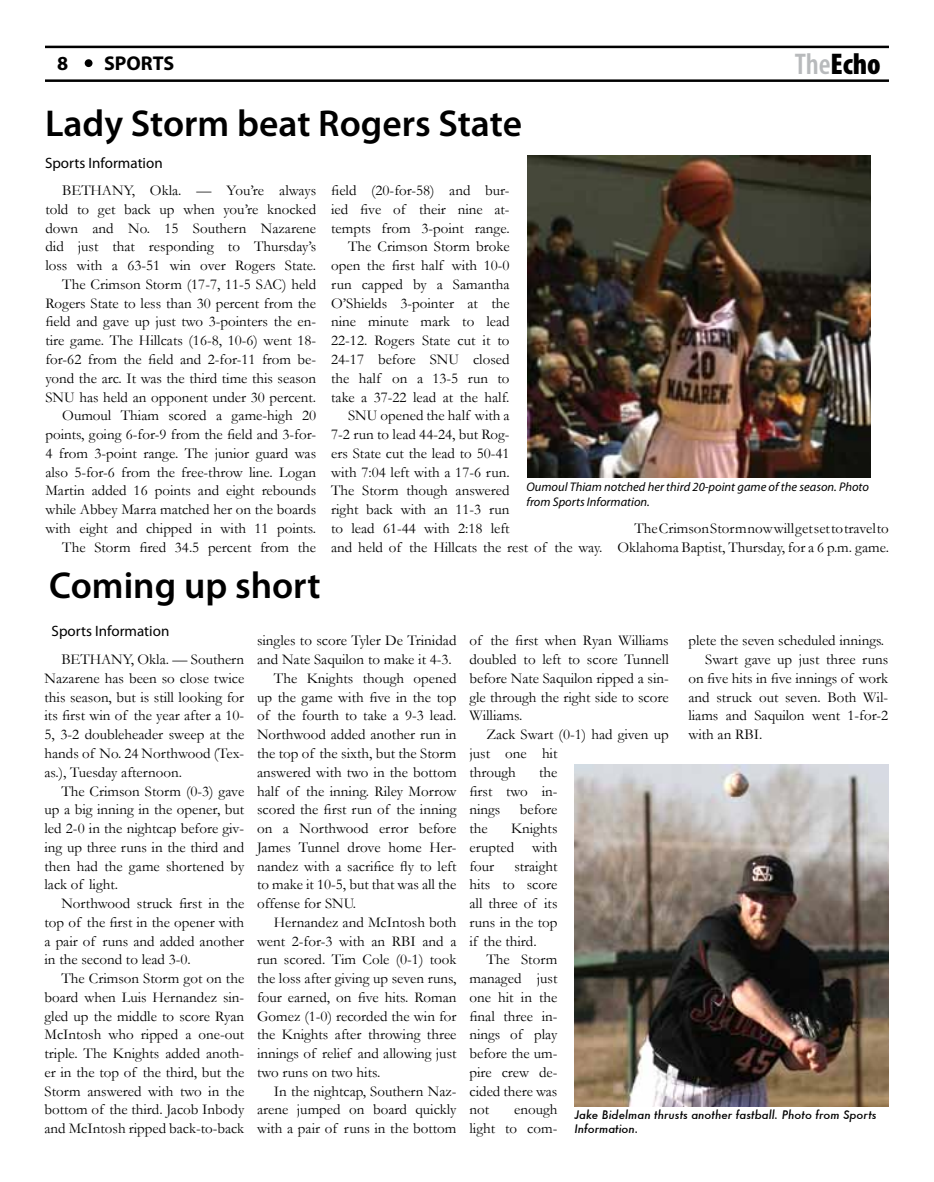
<style>
.page{position:relative;width:934px;height:1182px;background:#fff}
.page>*{position:absolute;margin:0;border:0;box-sizing:border-box;transform-origin:0 0}
.t1{font:600 37.5px "Myriad Pro";color:#000}
.t2{font:900 condensed 30px "Myriad Pro";color:#000}
.t3{font:700 20px "Myriad Pro";color:#000}
.t4{font:15px/18.8px "Garamond";color:#000;text-align:justify}
.t5{font:15px "Myriad Pro";color:#000}
.t6{font:italic 12.5px/15px "Myriad Pro";color:#000}
.t7{font:italic 500 11.5px/13.9px "Futura";color:#000}
.s1{font-weight:600;color:#b8babc}
</style>
<div class="page">
<hr style="left:45px;top:46px;width:844px;height:2px;background:#000">
<hr style="left:45px;top:79px;width:844px;height:3px;background:#000">
<div style="left:85px;top:59px;width:8px;height:8px;background:#000;border-radius:50%"></div>
<img style="left:528px;top:155px;width:342px;height:322px">
<img style="left:575px;top:764px;width:314px;height:341px">
<h3 class="t3" style="left:57px;top:50px;width:13px">8</h3>
<h3 class="t3" style="left:104px;top:50px;width:72px">SPORTS</h3>
<h2 class="t2" style="left:794px;top:48px;width:88px"><span class="s1">The</span>Echo</h2>
<h1 class="t1" style="left:45px;top:100px;width:478px">Lady Storm beat Rogers State</h1>
<p class="t5" style="left:45px;top:154px;width:119px">Sports Information</p>
<p class="t4" style="left:45px;top:181px;width:272px;text-align:right">BETHANY, Okla. — You’re always told to get back up when you’re knocked down and No. 15 Southern Nazarene did just that responding to Thursday’s loss with a 63-51 win over Rogers State.<br>The Crimson Storm (17-7, 11-5 SAC) held Rogers State to less than 30 percent from the field and gave up just two 3-pointers the en&shy;tire game. The Hillcats (16-8, 10-6) went 18- for-62 from the field and 2-for-11 from be&shy;yond the arc. It was the third time this season SNU has held an opponent under 30 percent.<br>Oumoul Thiam scored a game-high 20 points, going 6-for-9 from the field and 3-for-4 from 3-point range. The junior guard was also 5-for-6 from the free-throw line. Logan Martin added 16 points and eight rebounds while Abbey Marra matched her on the boards with eight and chipped in with 11 points.<br>The Storm fired 34.5 percent from the</p>
<p class="t4" style="left:331px;top:181px;width:180px">field (20-for-58) and bur-</p>
<p class="t4" style="left:331px;top:200px;width:180px">ied five of their nine at-</p>
<p class="t4" style="left:331px;top:218px;width:180px">tempts from 3-point range.</p>
<p class="t4" style="left:348px;top:237px;width:163px">The Crimson Storm broke</p>
<p class="t4" style="left:331px;top:256px;width:180px">open the first half with 10-0</p>
<p class="t4" style="left:331px;top:275px;width:180px">run capped by a Samantha</p>
<p class="t4" style="left:331px;top:293px;width:180px">O’Shields 3-pointer at the</p>
<p class="t4" style="left:331px;top:312px;width:180px">nine minute mark to lead</p>
<p class="t4" style="left:331px;top:331px;width:180px">22-12. Rogers State cut it to</p>
<p class="t4" style="left:331px;top:350px;width:180px">24-17 before SNU closed</p>
<p class="t4" style="left:331px;top:368px;width:180px">the half on a 13-5 run to</p>
<p class="t4" style="left:331px;top:387px;width:180px">take a 37-22 lead at the half.</p>
<p class="t4" style="left:348px;top:406px;width:163px">SNU opened the half with a</p>
<p class="t4" style="left:331px;top:425px;width:180px">7-2 run to lead 44-24, but Rog-</p>
<p class="t4" style="left:331px;top:443px;width:180px">ers State cut the lead to 50-41</p>
<p class="t4" style="left:331px;top:462px;width:180px">with 7:04 left with a 17-6 run.</p>
<p class="t4" style="left:331px;top:481px;width:180px">The Storm though answered</p>
<p class="t4" style="left:331px;top:500px;width:180px">right back with an 11-3 run</p>
<p class="t4" style="left:331px;top:518px;width:180px">to lead 61-44 with 2:18 left</p>
<p class="t4" style="left:331px;top:537px;width:273px">and held of the Hillcats the rest of the way.</p>
<p class="t6" style="left:526px;top:479px;width:344px">Oumoul Thiam notched her third 20-point game of the season. Photo from Sports Information.</p>
<p class="t4" style="left:617px;top:518px;width:273px;text-align:right">The Crimson Storm now will get set to travel to<br>Oklahoma Baptist, Thursday, for a 6 p.m. game.</p>
<h1 class="t1" style="left:49px;top:561px;width:273px">Coming up short</h1>
<p class="t5" style="left:52px;top:622px;width:119px">Sports Information</p>
<p class="t4" style="left:45px;top:650px;width:201px;text-indent:17px">BETHANY, Okla. — Southern Nazarene has been so close twice this season, but is still looking for its first win of the year after a 10- 5, 3-2 doubleheader sweep at the hands of No. 24 Northwood (Tex&shy;as.), Tuesday afternoon.</p>
<p class="t4" style="left:45px;top:781px;width:201px;text-indent:17px">The Crimson Storm (0-3) gave up a big inning in the opener, but led 2-0 in the nightcap before giv&shy;ing up three runs in the third and then had the game shortened by lack of light.</p>
<p class="t4" style="left:45px;top:893px;width:201px;text-indent:17px">Northwood struck first in the top of the first in the opener with a pair of runs and added another in the second to lead 3-0.</p>
<p class="t4" style="left:45px;top:968px;width:201px;text-indent:17px">The Crimson Storm got on the board when Luis Hernandez sin&shy;gled up the middle to score Ryan McIntosh who ripped a one-out triple. The Knights added anoth&shy;er in the top of the third, but the Storm answered with two in the bottom of the third. Jacob Inbody and McIntosh ripped back-to-back</p>
<p class="t4" style="left:257px;top:631px;width:201px">singles to score Tyler De Trinidad</p>
<p class="t4" style="left:257px;top:650px;width:196px">and Nate Saquilon to make it 4-3.</p>
<p class="t4" style="left:274px;top:668px;width:184px">The Knights though opened</p>
<p class="t4" style="left:257px;top:687px;width:201px">up the game with five in the top</p>
<p class="t4" style="left:257px;top:706px;width:201px">of the fourth to take a 9-3 lead.</p>
<p class="t4" style="left:257px;top:725px;width:201px">Northwood added another run in</p>
<p class="t4" style="left:257px;top:743px;width:201px">the top of the sixth, but the Storm</p>
<p class="t4" style="left:257px;top:762px;width:201px">answered with two in the bottom</p>
<p class="t4" style="left:257px;top:781px;width:201px">half of the inning. Riley Morrow</p>
<p class="t4" style="left:257px;top:800px;width:201px">scored the first run of the inning</p>
<p class="t4" style="left:257px;top:818px;width:201px">on a Northwood error before</p>
<p class="t4" style="left:257px;top:837px;width:201px">James Tunnel drove home Her-</p>
<p class="t4" style="left:257px;top:856px;width:201px">nandez with a sacrifice fly to left</p>
<p class="t4" style="left:257px;top:875px;width:201px">to make it 10-5, but that was all the</p>
<p class="t4" style="left:257px;top:893px;width:101px">offense for SNU.</p>
<p class="t4" style="left:274px;top:912px;width:184px">Hernandez and McIntosh both</p>
<p class="t4" style="left:257px;top:931px;width:201px">went 2-for-3 with an RBI and a</p>
<p class="t4" style="left:257px;top:950px;width:201px">run scored. Tim Cole (0-1) took</p>
<p class="t4" style="left:257px;top:968px;width:201px">the loss after giving up seven runs,</p>
<p class="t4" style="left:257px;top:987px;width:201px">four earned, on five hits. Roman</p>
<p class="t4" style="left:257px;top:1006px;width:201px">Gomez (1-0) recorded the win for</p>
<p class="t4" style="left:257px;top:1025px;width:201px">the Knights after throwing three</p>
<p class="t4" style="left:257px;top:1043px;width:201px">innings of relief and allowing just</p>
<p class="t4" style="left:257px;top:1062px;width:125px">two runs on two hits.</p>
<p class="t4" style="left:274px;top:1081px;width:184px">In the nightcap, Southern Naz-</p>
<p class="t4" style="left:257px;top:1100px;width:201px">arene jumped on board quickly</p>
<p class="t4" style="left:257px;top:1118px;width:201px">with a pair of runs in the bottom</p>
<p class="t4" style="left:469px;top:631px;width:201px">of the first when Ryan Williams doubled to left to score Tunnell before Nate Saquilon ripped a sin&shy;gle through the right side to score Williams.</p>
<p class="t4" style="left:469px;top:725px;width:201px;text-align:left;text-indent:17px">Zack Swart (0-1) had given up just one hit<br>through</p>
<p class="t4" style="left:469px;top:762px;width:89px;text-indent:70px">the first two in&shy;nings</p>
<p class="t4" style="left:520px;top:800px;width:39px">before</p>
<p class="t4" style="left:688px;top:631px;width:197px">plete the seven scheduled innings.</p>
<p class="t4" style="left:705px;top:650px;width:184px">Swart gave up just three runs</p>
<p class="t4" style="left:688px;top:668px;width:201px">on five hits in five innings of work</p>
<p class="t4" style="left:688px;top:687px;width:201px">and struck out seven. Both Wil-</p>
<p class="t4" style="left:688px;top:706px;width:201px">liams and Saquilon went 1-for-2</p>
<p class="t4" style="left:688px;top:725px;width:75px">with an RBI.</p>
<p class="t4" style="left:469px;top:818px;width:20px">the</p>
<p class="t4" style="left:469px;top:818px;width:89px;text-indent:42px">Knights erupted with four</p>
<p class="t4" style="left:469px;top:856px;width:89px;text-indent:45px">straight hits to score all three of its runs in the top if the third.</p>
<p class="t4" style="left:469px;top:950px;width:89px;text-indent:17px">The Storm managed just one hit in the final three in&shy;nings of play before the um&shy;pire crew de&shy;cided there was not</p>
<p class="t4" style="left:469px;top:1100px;width:89px;text-align:right">enough<br>light to com-</p>
<p class="t7" style="left:574px;top:1107px;width:303px">Jake Bidelman thrusts another fastball. Photo from Sports<br>Information.</p>
</div>
